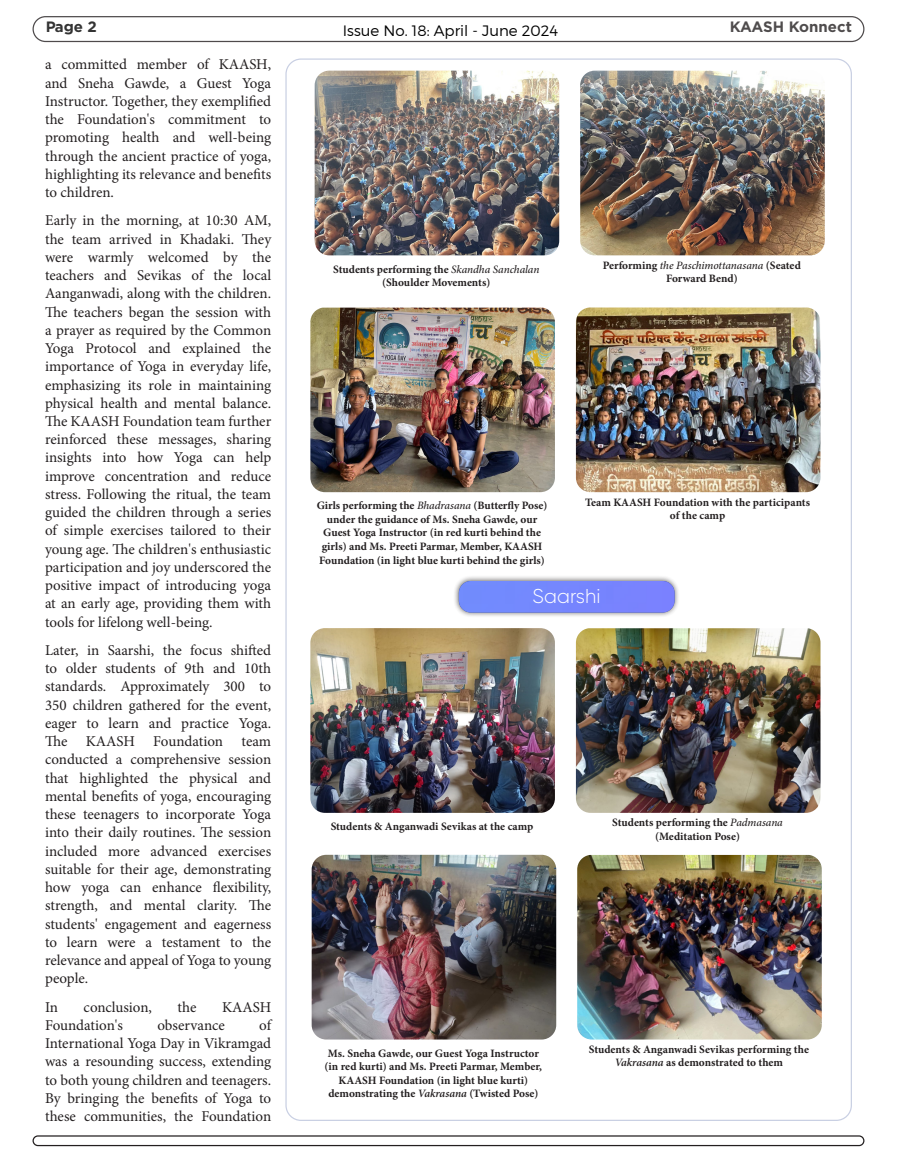
<style>
.page{position:relative;width:897px;height:1166px;background:#fff}
.page>*{position:absolute;margin:0;border:0;box-sizing:border-box;transform-origin:0 0}
.Paragraph_Style_1{font:300 20px "Gilroy";color:#fff}
.Main_Text{font:15px/18.2px "Minion Pro";color:#231f20;text-align:justify}
.t1{font:300 15px "Montserrat";color:#000}
.t2{font:700 15px "Gotham";color:#231f20}
.t3{font:700 15px "Gotham";color:#000}
.Paragraph_Style_1-2{font:700 11.25px/13.5px "Minion Pro";color:#231f20;text-align:center}
.s1{font-weight:500;font-style:italic}
.s2{font-weight:600;font-style:italic}
</style>
<div class="page">
<div style="left:33px;top:16px;width:831px;height:26px;border:1px solid #231f20;border-radius:12px"></div>
<div style="left:33px;top:1135px;width:831px;height:11px;border:1px solid #231f20;border-radius:5px"></div>
<img style="left:314px;top:71px;width:245px;height:184px">
<img style="left:310px;top:628px;width:245px;height:185px">
<img style="left:311px;top:855px;width:245px;height:184px">
<img style="left:310px;top:308px;width:245px;height:184px">
<img style="left:580px;top:71px;width:244px;height:184px">
<img style="left:576px;top:628px;width:244px;height:185px">
<img style="left:577px;top:855px;width:244px;height:184px">
<img style="left:576px;top:307px;width:244px;height:185px">
<div style="left:453px;top:576px;width:227px;height:42px;background:#231f20;opacity:.75"></div>
<div style="left:459px;top:581px;width:215px;height:31px;background:#7586fe"></div>
<p class="t3" style="left:45px;top:18px;width:53px">Page 2</p>
<p class="t1" style="left:343px;top:21px;width:217px">Issue No. 18: April - June 2024</p>
<p class="t2" style="left:729px;top:18px;width:124px">KAASH Konnect</p>
<p class="Main_Text" style="left:45px;top:56px;width:228px">a committed member of KAASH, and Sneha Gawde, a Guest Yoga Instructor. Together, they exemplified the Foundation's commitment to promoting health and well-being through the ancient practice of yoga, highlighting its relevance and benefits to children.</p>
<p class="Main_Text" style="left:45px;top:211px;width:228px">Early in the morning, at 10:30 AM, the team arrived in Khadaki. They were warmly welcomed by the teachers and Sevikas of the local Aanganwadi, along with the children.<br>The teachers began the session with a prayer as required by the Common Yoga Protocol and explained the importance of Yoga in everyday life, emphasizing its role in maintaining physical health and mental balance.<br>The KAASH Foundation team further reinforced these messages, sharing insights into how Yoga can help improve concentration and reduce stress. Following the ritual, the team guided the children through a series of simple exercises tailored to their young age. The children's enthusiastic participation and joy underscored the positive impact of introducing yoga at an early age, providing them with tools for lifelong well-being.</p>
<p class="Main_Text" style="left:45px;top:641px;width:228px">Later, in Saarshi, the focus shifted to older students of 9th and 10th standards. Approximately 300 to 350 children gathered for the event, eager to learn and practice Yoga.<br>The KAASH Foundation team conducted a comprehensive session that highlighted the physical and mental benefits of yoga, encouraging these teenagers to incorporate Yoga into their daily routines. The session included more advanced exercises suitable for their age, demonstrating how yoga can enhance flexibility, strength, and mental clarity. The students' engagement and eagerness to learn were a testament to the relevance and appeal of Yoga to young people.</p>
<p class="Main_Text" style="left:45px;top:997px;width:15px">In</p>
<p class="Main_Text" style="left:84px;top:997px;width:70px">conclusion,</p>
<p class="Main_Text" style="left:178px;top:997px;width:20px">the</p>
<p class="Main_Text" style="left:222px;top:997px;width:51px">KAASH</p>
<p class="Main_Text" style="left:45px;top:1016px;width:79px">Foundation's</p>
<p class="Main_Text" style="left:157px;top:1016px;width:69px">observance</p>
<p class="Main_Text" style="left:45px;top:1016px;width:228px;text-indent:214px">of International Yoga Day in Vikramgad was a resounding success, extending to both young children and teenagers.<br>By bringing the benefits of Yoga to these communities, the Foundation</p>
<p class="Paragraph_Style_1-2" style="left:333px;top:262px;width:208px">Students performing the <span class="s1">Skandha Sanchalan </span>(Shoulder Movements)</p>
<p class="Paragraph_Style_1-2" style="left:603px;top:258px;width:199px">Performing <span class="s1">the Paschimottanasana</span> (Seated<br>Forward Bend)</p>
<p class="Paragraph_Style_1-2" style="left:316px;top:499px;width:232px">Girls performing the <span class="s1">Bhadrasana</span> (Butterfly Pose) under the guidance of Ms. Sneha Gawde, our Guest Yoga Instructor (in red kurti behind the girls) and Ms. Preeti Parmar, Member, KAASH Foundation (in light blue kurti behind the girls)</p>
<p class="Paragraph_Style_1-2" style="left:585px;top:495px;width:227px">Team KAASH Foundation with the participants of the camp</p>
<p class="Paragraph_Style_1" style="left:532px;top:583px;width:70px">Saarshi</p>
<p class="Paragraph_Style_1-2" style="left:330px;top:819px;width:204px">Students &amp; Anganwadi Sevikas at the camp</p>
<p class="Paragraph_Style_1-2" style="left:612px;top:816px;width:172px">Students performing the <span class="s1">Padmasana</span></p>
<p class="Paragraph_Style_1-2" style="left:655px;top:829px;width:86px">(Meditation Pose)</p>
<p class="Paragraph_Style_1-2" style="left:324px;top:1046px;width:219px">Ms. Sneha Gawde, our Guest Yoga Instructor (in red kurti) and Ms. Preeti Parmar, Member, KAASH Foundation (in light blue kurti) demonstrating the <span class="s2">Vakrasana</span> (Twisted Pose)</p>
<p class="Paragraph_Style_1-2" style="left:588px;top:1042px;width:221px">Students &amp; Anganwadi Sevikas performing the<br><span class="s2">Vakrasana</span> as demonstrated to them</p>
</div>
